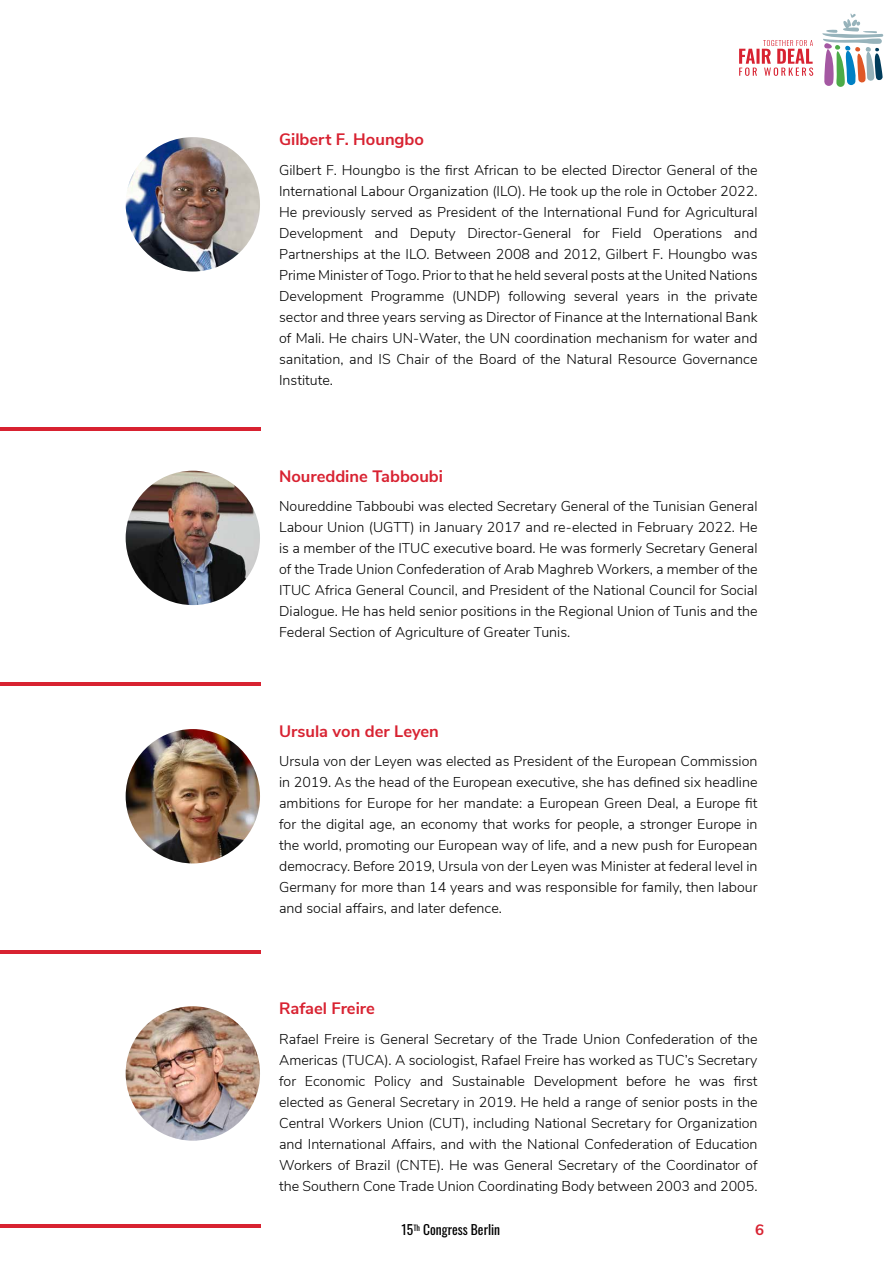
<style>
.page{position:relative;width:893px;height:1263px;background:#fff}
.page>*{position:absolute;margin:0;border:0;box-sizing:border-box;transform-origin:0 0}
.t1{font:700 16.5px "Nunito Sans";color:#d82231}
.t2{font:700 15px "Nunito Sans";color:#d82231}
.t3{font:300 14.25px/21px "Nunito Sans";color:#000;text-align:justify}
.t4{font:13.5px "Oswald";color:#000}
</style>
<div class="page">
<img style="left:126px;top:137px;width:134px;height:135px;border-radius:67px">
<img style="left:126px;top:471px;width:134px;height:134px;border-radius:67px">
<img style="left:126px;top:729px;width:134px;height:134px;border-radius:67px">
<img style="left:126px;top:1006px;width:134px;height:135px;border-radius:67px">
<hr style="left:0;top:427px;width:260px;height:4px;background:#d82231">
<hr style="left:0;top:683px;width:260px;height:3px;background:#d82231">
<hr style="left:0;top:950px;width:260px;height:3px;background:#d82231">
<hr style="left:0;top:1224px;width:260px;height:4px;background:#d82231">
<svg style="left:822px;top:13px;width:61px;height:74px"></svg>
<svg style="left:739px;top:40px;width:74px;height:36px"></svg>
<p class="t1" style="left:279px;top:127px;width:146px">Gilbert F. Houngbo</p>
<p class="t3" style="left:279px;top:158px;width:480px">Gilbert F. Houngbo is the first African to be elected Director General of the International Labour Organization (ILO). He took up the role in October 2022.<br>He previously served as President of the International Fund for Agricultural Development and Deputy Director-General for Field Operations and Partnerships at the ILO. Between 2008 and 2012, Gilbert F. Houngbo was Prime Minister of Togo. Prior to that he held several posts at the United Nations Development Programme (UNDP) following several years in the private sector and three years serving as Director of Finance at the International Bank of Mali. He chairs UN-Water, the UN coordination mechanism for water and sanitation, and IS Chair of the Board of the Natural Resource Governance Institute.</p>
<p class="t1" style="left:279px;top:464px;width:165px">Noureddine Tabboubi</p>
<p class="t3" style="left:279px;top:495px;width:480px">Noureddine Tabboubi was elected Secretary General of the Tunisian General Labour Union (UGTT) in January 2017 and re-elected in February 2022. He is a member of the ITUC executive board. He was formerly Secretary General of the Trade Union Confederation of Arab Maghreb Workers, a member of the ITUC Africa General Council, and President of the National Council for Social Dialogue. He has held senior positions in the Regional Union of Tunis and the Federal Section of Agriculture of Greater Tunis.</p>
<p class="t1" style="left:279px;top:719px;width:161px">Ursula von der Leyen</p>
<p class="t3" style="left:279px;top:750px;width:480px">Ursula von der Leyen was elected as President of the European Commission in 2019. As the head of the European executive, she has defined six headline ambitions for Europe for her mandate: a European Green Deal, a Europe fit for the digital age, an economy that works for people, a stronger Europe in the world, promoting our European way of life, and a new push for European democracy. Before 2019, Ursula von der Leyen was Minister at federal level in Germany for more than 14 years and was responsible for family, then labour and social affairs, and later defence.</p>
<p class="t1" style="left:279px;top:996px;width:97px">Rafael Freire</p>
<p class="t3" style="left:279px;top:1027px;width:480px">Rafael Freire is General Secretary of the Trade Union Confederation of the Americas (TUCA). A sociologist, Rafael Freire has worked as TUC’s Secretary for Economic Policy and Sustainable Development before he was first elected as General Secretary in 2019. He held a range of senior posts in the Central Workers Union (CUT), including National Secretary for Organization and International Affairs, and with the National Confederation of Education Workers of Brazil (CNTE). He was General Secretary of the Coordinator of the Southern Cone Trade Union Coordinating Body between 2003 and 2005.</p>
<p class="t4" style="left:402px;top:1218px;width:100px">15<sup>Th</sup> Congress Berlin</p>
<p class="t2" style="left:755px;top:1218px;width:10px">6</p>
</div>
